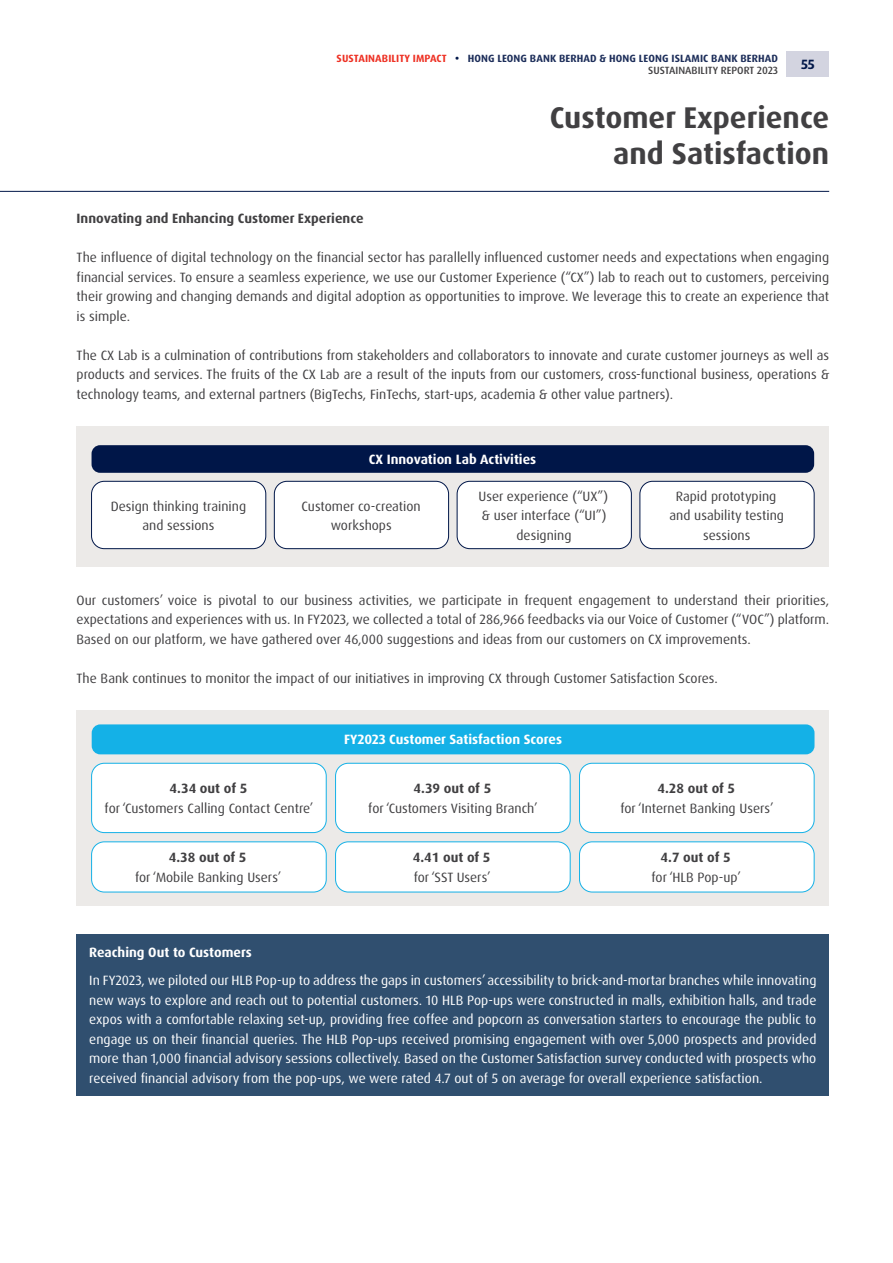
<style>
.page{position:relative;width:893px;height:1263px;background:#fff}
.page>*{position:absolute;margin:0;border:0;box-sizing:border-box;transform-origin:0 0}
.t1{font:700 30px/36px "Dax OT";color:#414042;text-align:right}
.t2{font:13.5px/19.5px "Dax OT";color:#414042;text-align:center}
.t3{font:13.5px/19.5px "Dax OT";color:#fff;text-align:justify}
.t4{font:700 13.5px "Dax OT";color:#414042}
.t5{font:700 13.5px "Dax OT";color:#fff}
.t6{font:700 13.5px "Dax OT";color:#001648}
.t7{font:700 10.5px "Dax OT";letter-spacing:.01em;color:#1d2e5a}
.t8{font:500 10.5px "Dax OT";color:#414042}
.s1{color:#ee3124}
.s2{color:#001648}
</style>
<div class="page">
<hr style="left:0;top:191px;width:829px;height:1px;background:#001648">
<div style="left:787px;top:51px;width:42px;height:26px;background:#d3d4e0"></div>
<div style="left:77px;top:426px;width:752px;height:141px;background:#eceae8"></div>
<div style="left:92px;top:481px;width:174px;height:68px;background:#fff;border-radius:13px"></div>
<div style="left:91px;top:481px;width:175px;height:68px;border:1px solid #001648;border-radius:13px"></div>
<div style="left:457px;top:481px;width:174px;height:68px;background:#fff;border-radius:13px"></div>
<div style="left:457px;top:481px;width:175px;height:68px;border:1px solid #001648;border-radius:13px"></div>
<div style="left:274px;top:481px;width:175px;height:68px;background:#fff;border-radius:13px"></div>
<div style="left:274px;top:481px;width:175px;height:68px;border:1px solid #001648;border-radius:13px"></div>
<div style="left:640px;top:481px;width:174px;height:68px;background:#fff;border-radius:13px"></div>
<div style="left:639px;top:481px;width:175px;height:68px;border:1px solid #001648;border-radius:13px"></div>
<div style="left:92px;top:445px;width:722px;height:28px;background:#001648;border-radius:9px"></div>
<div style="left:77px;top:711px;width:752px;height:195px;background:#eceae8"></div>
<div style="left:336px;top:763px;width:234px;height:69px;background:#fff;border-radius:13px"></div>
<div style="left:335px;top:763px;width:236px;height:70px;border:1px solid #14b1e7;border-radius:13px"></div>
<div style="left:92px;top:763px;width:234px;height:69px;background:#fff;border-radius:13px"></div>
<div style="left:91px;top:763px;width:236px;height:70px;border:1px solid #14b1e7;border-radius:13px"></div>
<div style="left:579px;top:763px;width:235px;height:69px;background:#fff;border-radius:13px"></div>
<div style="left:579px;top:763px;width:235px;height:70px;border:1px solid #14b1e7;border-radius:13px"></div>
<div style="left:336px;top:842px;width:234px;height:50px;background:#fff;border-radius:13px"></div>
<div style="left:335px;top:841px;width:236px;height:51px;border:1px solid #14b1e7;border-radius:13px"></div>
<div style="left:92px;top:842px;width:234px;height:50px;background:#fff;border-radius:13px"></div>
<div style="left:91px;top:841px;width:236px;height:51px;border:1px solid #14b1e7;border-radius:13px"></div>
<div style="left:579px;top:842px;width:235px;height:50px;background:#fff;border-radius:13px"></div>
<div style="left:579px;top:841px;width:235px;height:51px;border:1px solid #14b1e7;border-radius:13px"></div>
<div style="left:92px;top:724px;width:722px;height:30px;background:#14b1e7;border-radius:9px"></div>
<div style="left:77px;top:934px;width:752px;height:161px;background:#304f6f"></div>
<p class="t7" style="left:337px;top:51px;width:443px"><span class="s1">SUSTAINABILITY IMPACT</span> <span class="s2">•</span> HONG LEONG BANK BERHAD &amp; HONG LEONG ISLAMIC BANK BERHAD</p>
<p class="t8" style="left:648px;top:64px;width:131px">SUSTAINABILITY REPORT 2023</p>
<p class="t6" style="left:801px;top:56px;width:15px">55</p>
<h1 class="t1" style="left:550px;top:100px;width:281px">Customer Experience and Satisfaction</h1>
<p class="t4" style="left:77px;top:210px;width:288px">Innovating and Enhancing Customer Experience</p>
<p class="t2" style="left:77px;top:248px;width:754px;text-align:justify">The influence of digital technology on the financial sector has parallelly influenced customer needs and expectations when engaging financial services. To ensure a seamless experience, we use our Customer Experience (“CX”) lab to reach out to customers, perceiving their growing and changing demands and digital adoption as opportunities to improve. We leverage this to create an experience that is simple.</p>
<p class="t2" style="left:77px;top:345px;width:754px;text-align:justify">The CX Lab is a culmination of contributions from stakeholders and collaborators to innovate and curate customer journeys as well as products and services. The fruits of the CX Lab are a result of the inputs from our customers, cross-functional business, operations &amp; technology teams, and external partners (BigTechs, FinTechs, start-ups, academia &amp; other value partners).</p>
<p class="t5" style="left:369px;top:451px;width:169px">CX Innovation Lab Activities</p>
<p class="t2" style="left:111px;top:496px;width:137px">Design thinking training and sessions</p>
<p class="t2" style="left:478px;top:486px;width:131px">User experience (“UX”) &amp; user interface (“UI”) designing</p>
<p class="t2" style="left:302px;top:496px;width:121px">Customer co-creation workshops</p>
<p class="t2" style="left:669px;top:486px;width:116px">Rapid prototyping and usability testing sessions</p>
<p class="t2" style="left:77px;top:591px;width:754px;text-align:justify">Our customers’ voice is pivotal to our business activities, we participate in frequent engagement to understand their priorities, expectations and experiences with us. In FY2023, we collected a total of 286,966 feedbacks via our Voice of Customer (“VOC”) platform.<br>Based on our platform, we have gathered over 46,000 suggestions and ideas from our customers on CX improvements.</p>
<p class="t2" style="left:77px;top:669px;width:643px">The Bank continues to monitor the impact of our initiatives in improving CX through Customer Satisfaction Scores.</p>
<p class="t4" style="left:170px;top:780px;width:79px">4.34 out of 5</p>
<p class="t2" style="left:105px;top:799px;width:210px">for ‘Customers Calling Contact Centre’</p>
<p class="t4" style="left:169px;top:849px;width:79px">4.38 out of 5</p>
<p class="t2" style="left:135px;top:868px;width:148px">for ‘Mobile Banking Users’</p>
<p class="t5" style="left:344px;top:730px;width:219px">FY2023 Customer Satisfaction Scores</p>
<p class="t4" style="left:414px;top:780px;width:79px">4.39 out of 5</p>
<p class="t2" style="left:368px;top:799px;width:171px">for ‘Customers Visiting Branch’</p>
<p class="t4" style="left:413px;top:849px;width:79px">4.41 out of 5</p>
<p class="t2" style="left:414px;top:868px;width:79px">for ‘SST Users’</p>
<p class="t4" style="left:658px;top:780px;width:79px">4.28 out of 5</p>
<p class="t2" style="left:620px;top:799px;width:155px">for ‘Internet Banking Users’</p>
<p class="t4" style="left:661px;top:849px;width:72px">4.7 out of 5</p>
<p class="t2" style="left:651px;top:868px;width:91px">for ‘HLB Pop-up’</p>
<p class="t5" style="left:89px;top:944px;width:164px">Reaching Out to Customers</p>
<p class="t3" style="left:89px;top:971px;width:729px">In FY2023, we piloted our HLB Pop-up to address the gaps in customers’ accessibility to brick-and-mortar branches while innovating new ways to explore and reach out to potential customers. 10 HLB Pop-ups were constructed in malls, exhibition halls, and trade expos with a comfortable relaxing set-up, providing free coffee and popcorn as conversation starters to encourage the public to engage us on their financial queries. The HLB Pop-ups received promising engagement with over 5,000 prospects and provided more than 1,000 financial advisory sessions collectively. Based on the Customer Satisfaction survey conducted with prospects who received financial advisory from the pop-ups, we were rated 4.7 out of 5 on average for overall experience satisfaction.</p>
</div>
